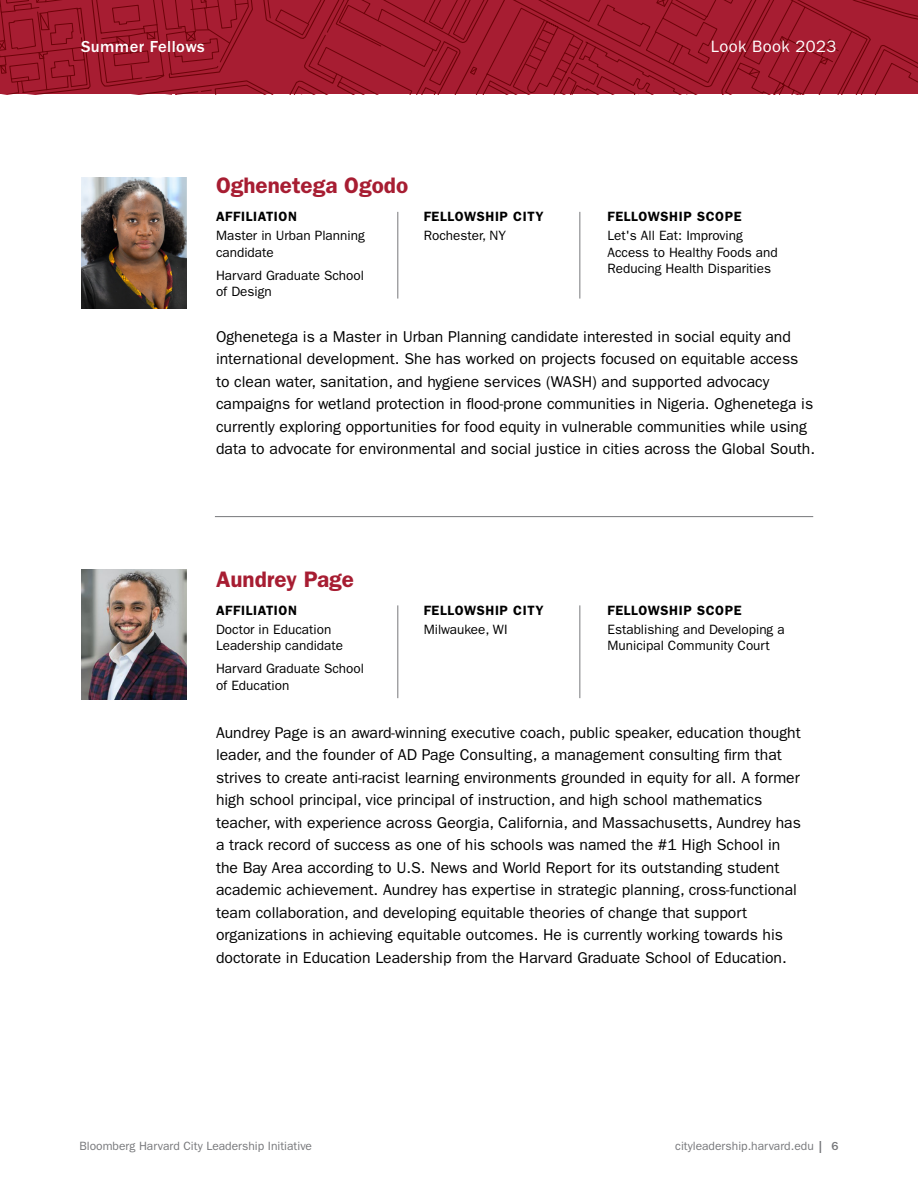
<style>
.page{position:relative;width:918px;height:1188px;background:#fff}
.page>*{position:absolute;margin:0;border:0;box-sizing:border-box;transform-origin:0 0}
.Name{font:600 22.5px "ITC Franklin Gothic Std";color:#a71d32}
.t1{font:500 16.5px "ITC Franklin Gothic Std";letter-spacing:.025em;color:#fff}
.t2{font:16.5px "ITC Franklin Gothic Std";letter-spacing:.025em;color:#fff}
.BODY{font:15.75px/22.5px "ITC Franklin Gothic Std";color:#000}
.Experience{font:13.5px/16.5px "ITC Franklin Gothic Std";color:#000}
.Experience_Title{font:600 13.5px "ITC Franklin Gothic Std";letter-spacing:.045em;color:#000}
.t3{font:12px "ITC Franklin Gothic Std";color:#77787b}
.s1{font-weight:500}
</style>
<div class="page">
<svg style="left:0;top:0;width:918px;height:94px;background:#a01a2d"></svg>
<hr style="left:215px;top:516px;width:598px;height:1px;background:#77787b">
<img style="left:81px;top:177px;width:106px;height:131px">
<hr style="left:397px;top:212px;width:1px;height:87px;background:#77787b">
<hr style="left:579px;top:212px;width:1px;height:87px;background:#77787b">
<img style="left:81px;top:569px;width:106px;height:131px">
<hr style="left:397px;top:605px;width:1px;height:93px;background:#77787b">
<hr style="left:579px;top:605px;width:1px;height:93px;background:#77787b">
<p class="t1" style="left:81px;top:38px;width:125px">Summer Fellows</p>
<p class="t2" style="left:711px;top:37px;width:127px">Look Book 2023</p>
<h2 class="Name" style="left:216px;top:172px;width:194px">Oghenetega Ogodo</h2>
<p class="Experience_Title" style="left:216px;top:209px;width:83px">AFFILIATION</p>
<p class="Experience" style="left:216px;top:227px;width:150px">Master in Urban Planning candidate</p>
<p class="Experience" style="left:216px;top:267px;width:150px">Harvard Graduate School of Design</p>
<p class="Experience_Title" style="left:424px;top:209px;width:121px">FELLOWSHIP CITY</p>
<p class="Experience" style="left:424px;top:227px;width:84px">Rochester, NY</p>
<p class="Experience_Title" style="left:608px;top:209px;width:136px">FELLOWSHIP SCOPE</p>
<p class="Experience" style="left:608px;top:227px;width:172px">Let's All Eat: Improving<br>Access to Healthy Foods and<br>Reducing Health Disparities</p>
<p class="BODY" style="left:216px;top:325px;width:601px">Oghenetega is a Master in Urban Planning candidate interested in social equity and international development. She has worked on projects focused on equitable access to clean water, sanitation, and hygiene services (WASH) and supported advocacy campaigns for wetland protection in flood-prone communities in Nigeria. Oghenetega is currently exploring opportunities for food equity in vulnerable communities while using data to advocate for environmental and social justice in cities across the Global South.</p>
<h2 class="Name" style="left:216px;top:566px;width:140px">Aundrey Page</h2>
<p class="Experience_Title" style="left:216px;top:602px;width:83px">AFFILIATION</p>
<p class="Experience" style="left:216px;top:621px;width:129px">Doctor in Education<br>Leadership candidate</p>
<p class="Experience" style="left:216px;top:661px;width:150px">Harvard Graduate School of Education</p>
<p class="Experience_Title" style="left:424px;top:602px;width:121px">FELLOWSHIP CITY</p>
<p class="Experience" style="left:424px;top:621px;width:85px">Milwaukee, WI</p>
<p class="Experience_Title" style="left:608px;top:602px;width:136px">FELLOWSHIP SCOPE</p>
<p class="Experience" style="left:608px;top:621px;width:179px">Establishing and Developing a<br>Municipal Community Court</p>
<p class="BODY" style="left:216px;top:721px;width:586px">Aundrey Page is an award-winning executive coach, public speaker, education thought leader, and the founder of AD Page Consulting, a management consulting firm that strives to create anti-racist learning environments grounded in equity for all. A former high school principal, vice principal of instruction, and high school mathematics teacher, with experience across Georgia, California, and Massachusetts, Aundrey has a track record of success as one of his schools was named the #1 High School in the Bay Area according to U.S. News and World Report for its outstanding student academic achievement. Aundrey has expertise in strategic planning, cross-functional team collaboration, and developing equitable theories of change that support organizations in achieving equitable outcomes. He is currently working towards his doctorate in Education Leadership from the Harvard Graduate School of Education.</p>
<p class="t3" style="left:80px;top:1139px;width:234px">Bloomberg Harvard City Leadership Initiative</p>
<p class="t3" style="left:675px;top:1139px;width:165px">cityleadership.harvard.edu <span class="s1">| 6</span></p>
</div>
